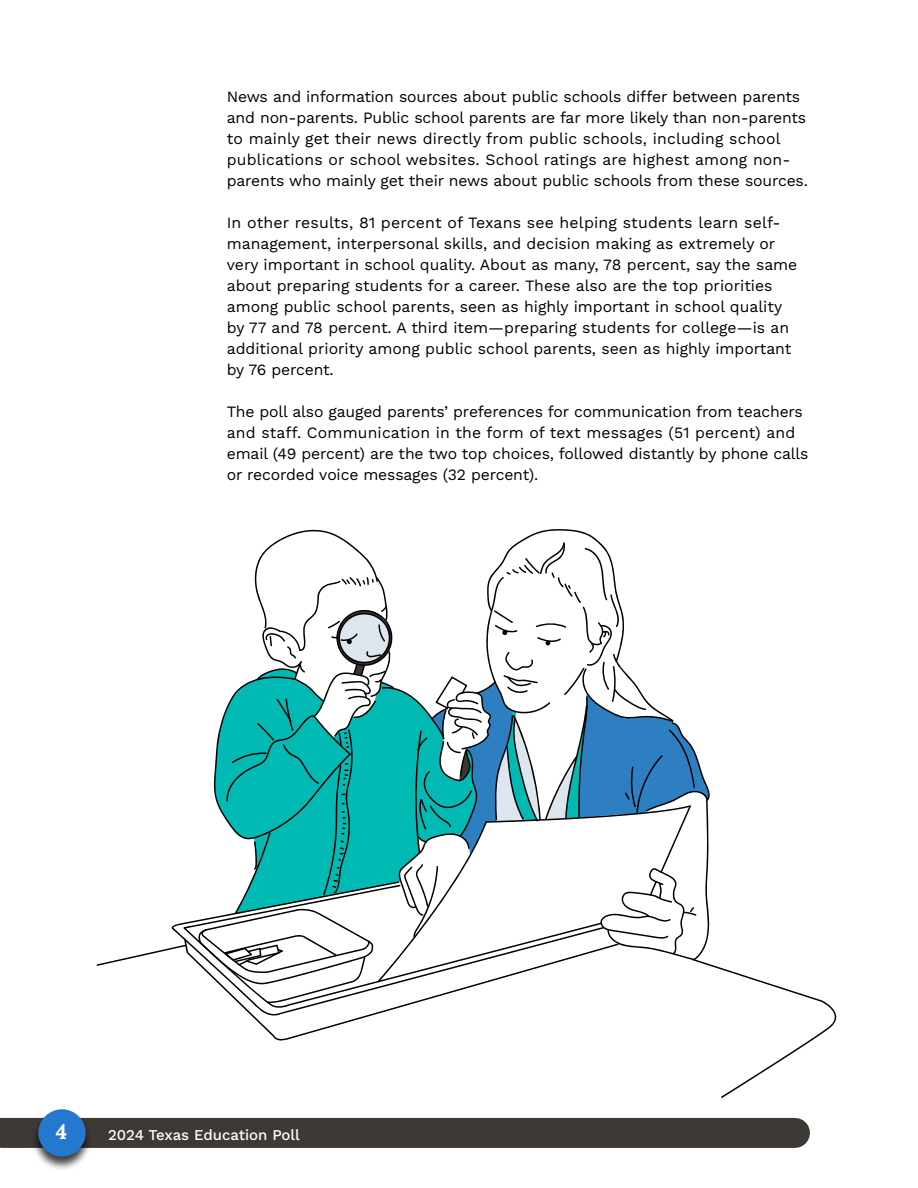
<style>
.page{position:relative;width:918px;height:1188px;background:#fff}
.page>*{position:absolute;margin:0;border:0;box-sizing:border-box;transform-origin:0 0}
.t1{font:700 21px "Lora";color:#fff}
._24-body-text{font:15.75px/21px "Work Sans";color:#000}
.t2{font:500 15px "Work Sans";color:#fff}
</style>
<div class="page">
<div style="left:2px;top:1118px;width:793px;height:30px;background:#3d3935"></div>
<svg style="left:96px;top:945px;width:91px;height:21px"></svg>
<svg style="left:198px;top:529px;width:638px;height:569px"></svg>
<div style="left:31px;top:1109px;width:62px;height:62px;background:#000;opacity:.75"></div>
<div style="left:38px;top:1109px;width:48px;height:48px;background:#2478ce;border-radius:50%"></div>
<p class="_24-body-text" style="left:227px;top:85px;width:583px">News and information sources about public schools differ between parents and non-parents. Public school parents are far more likely than non-parents to mainly get their news directly from public schools, including school publications or school websites. School ratings are highest among non&shy;parents who mainly get their news about public schools from these sources.</p>
<p class="_24-body-text" style="left:227px;top:211px;width:572px">In other results, 81 percent of Texans see helping students learn self&shy;management, interpersonal skills, and decision making as extremely or very important in school quality. About as many, 78 percent, say the same about preparing students for a career. These also are the top priorities among public school parents, seen as highly important in school quality by 77 and 78 percent. A third item—preparing students for college—is an additional priority among public school parents, seen as highly important by 76 percent.</p>
<p class="_24-body-text" style="left:227px;top:400px;width:583px">The poll also gauged parents’ preferences for communication from teachers and staff. Communication in the form of text messages (51 percent) and email (49 percent) are the two top choices, followed distantly by phone calls or recorded voice messages (32 percent).</p>
<h1 class="t1" style="left:56px;top:1114px;width:13px">4</h1>
<p class="t2" style="left:108px;top:1123px;width:193px">2024 Texas Education Poll</p>
</div>
